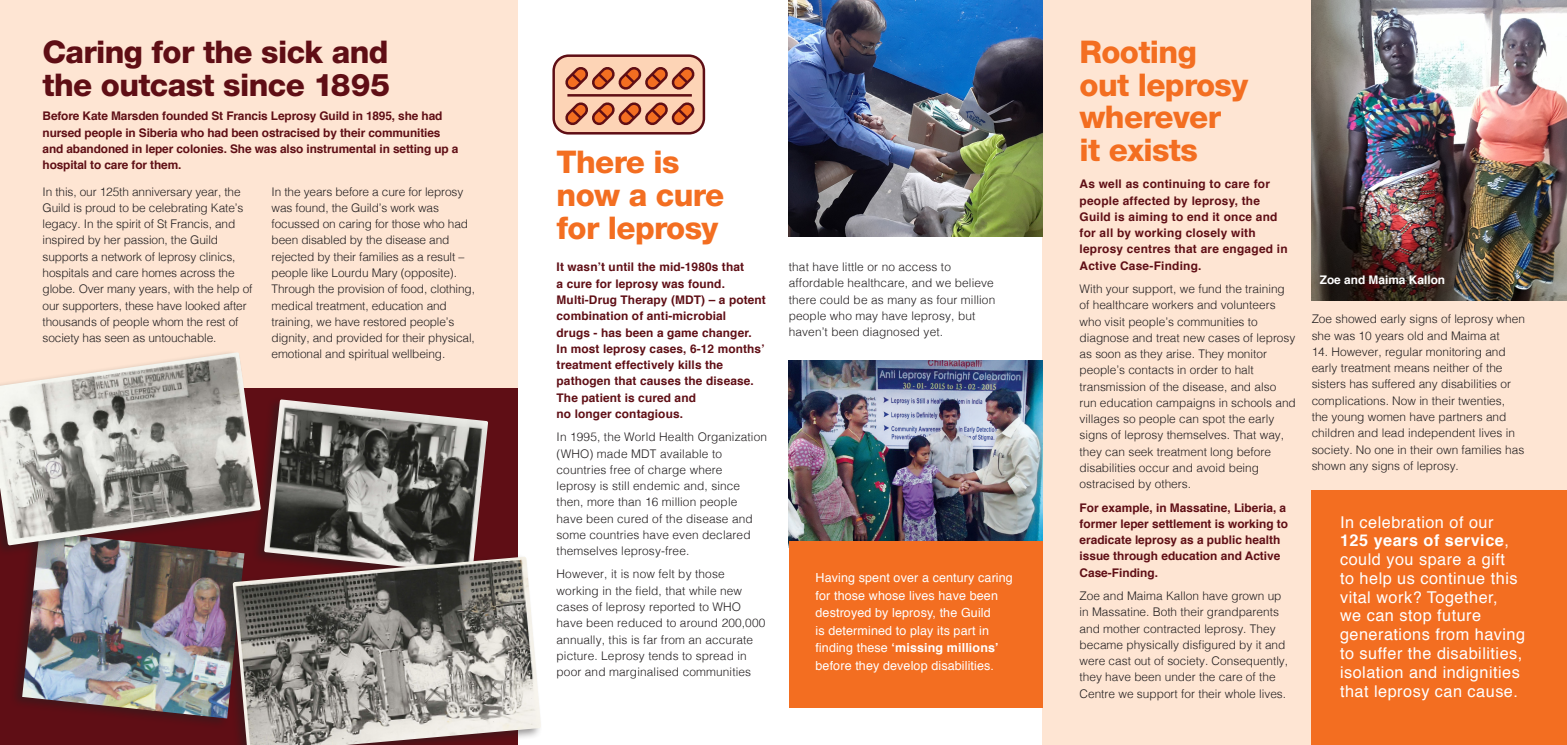
<style>
.page{position:relative;width:1567px;height:745px;background:#fff}
.page>*{position:absolute;margin:0;border:0;box-sizing:border-box;transform-origin:0 0}
.t1{font:800 31.25px/32.5px "Helvetica Neue";letter-spacing:-.02em;color:#f36e21}
.t2{font:800 31.25px/32.5px "Helvetica Neue";letter-spacing:-.02em;color:#5f0e15}
.t3{font:16.25px/18.8px "Helvetica";letter-spacing:.03em;color:#fff}
.t4{font:12.5px/17.5px "Helvetica";letter-spacing:.01em;color:#fff}
.t5{font:300 11.88px/16.2px "Helvetica";color:#231f20}
.t6{font:700 11.88px/16.2px "Helvetica";letter-spacing:.01em;color:#5f0e15}
.t7{font:700 11.88px/16.2px "Helvetica";letter-spacing:-.01em;color:#5f0e15}
.t8{font:700 11.88px "Helvetica";color:#fff}
.s1{font-weight:700}
</style>
<div class="page">
<div style="left:0;top:0;width:517px;height:744px;background:#fee5d3"></div>
<div style="left:1042px;top:0;width:524px;height:744px;background:#fee5d3"></div>
<div style="left:0;top:388px;width:517px;height:356px;background:#5f0e15"></div>
<div style="left:9px;top:528px;width:237px;height:201px;background:#231f20;opacity:.49"></div>
<img style="left:22px;top:556px;width:198px;height:162px">
<div style="left:251px;top:396px;width:238px;height:188px;background:#231f20;opacity:.49"></div>
<img style="left:264px;top:399px;width:224px;height:154px">
<div style="left:220px;top:553px;width:322px;height:191px;background:#231f20;opacity:.49"></div>
<img style="left:233px;top:556px;width:308px;height:188px">
<div style="left:0;top:349px;width:262px;height:207px;background:#231f20;opacity:.49"></div>
<img style="left:0;top:352px;width:261px;height:193px">
<img style="left:1311px;top:0;width:255px;height:300px">
<div style="left:1311px;top:490px;width:255px;height:254px;background:#f36e21"></div>
<img style="left:788px;top:0;width:254px;height:236px">
<div style="left:553px;top:56px;width:151px;height:77px;background:#fdd4b6;border-radius:15px"></div>
<div style="left:552px;top:54px;width:153px;height:80px;border:2px solid #5f0e15;border-radius:15px"></div>
<svg style="left:565px;top:102px;width:130px;height:24px"></svg>
<svg style="left:565px;top:67px;width:130px;height:23px"></svg>
<hr style="left:567px;top:94px;width:124px;height:2px;background:#5f0e15">
<img style="left:788px;top:360px;width:254px;height:181px">
<div style="left:788px;top:541px;width:254px;height:166px;background:#f36e21"></div>
<p class="t2" style="left:43px;top:35px;width:349px">Caring for the sick and the outcast since 1895</p>
<p class="t7" style="left:43px;top:108px;width:417px">Before Kate Marsden founded St Francis Leprosy Guild in 1895, she had nursed people in Siberia who had been ostracised by their communities and abandoned in leper colonies. She was also instrumental in setting up a hospital to care for them.</p>
<p class="t5" style="left:43px;top:182px;width:211px">In this, our 125th anniversary year, the Guild is proud to be celebrating Kate’s legacy. In the spirit of St Francis, and inspired by her passion, the Guild supports a network of leprosy clinics, hospitals and care homes across the globe. Over many years, with the help of our supporters, these have looked after thousands of people whom the rest of society has seen as untouchable.</p>
<p class="t5" style="left:271px;top:182px;width:205px">In the years before a cure for leprosy was found, the Guild’s work was focussed on caring for those who had been disabled by the disease and rejected by their families as a result – people like Lourdu Mary (opposite).<br>Through the provision of food, clothing, medical treatment, education and training, we have restored people’s dignity, and provided for their physical, emotional and spiritual wellbeing.</p>
<p class="t1" style="left:556px;top:146px;width:169px">There is now a cure for leprosy</p>
<p class="t6" style="left:556px;top:259px;width:211px">It wasn’t until the mid-1980s that<br>a cure for leprosy was found.<br>Multi-Drug Therapy (MDT) – a potent combination of anti-microbial<br>drugs - has been a game changer.<br>In most leprosy cases, 6-12 months’ treatment effectively kills the pathogen that causes the disease.<br>The patient is cured and<br>no longer contagious.</p>
<p class="t5" style="left:556px;top:428px;width:212px">In 1995, the World Health Organization (WHO) made MDT available to countries free of charge where<br>leprosy is still endemic and, since then, more than 16 million people<br>have been cured of the disease and some countries have even declared themselves leprosy-free.</p>
<p class="t5" style="left:556px;top:565px;width:210px">However, it is now felt by those working in the field, that while new cases of leprosy reported to WHO have been reduced to around 200,000 annually, this is far from an accurate picture. Leprosy tends to spread in poor and marginalised communities</p>
<p class="t5" style="left:788px;top:258px;width:208px">that have little or no access to affordable healthcare, and we believe there could be as many as four million people who may have leprosy, but haven’t been diagnosed yet.</p>
<p class="t4" style="left:815px;top:569px;width:199px">Having spent over a century caring for those whose lives have been destroyed by leprosy, the Guild<br>is determined to play its part in finding these <span class="s1">‘missing millions’ </span>before they develop disabilities.</p>
<p class="t1" style="left:1079px;top:35px;width:170px">Rooting out leprosy wherever it exists</p>
<p class="t6" style="left:1079px;top:176px;width:210px">As well as continuing to care for people affected by leprosy, the<br>Guild is aiming to end it once and for all by working closely with leprosy centres that are engaged in<br>Active Case-Finding.</p>
<p class="t5" style="left:1079px;top:279px;width:218px">With your support, we fund the training of healthcare workers and volunteers who visit people’s communities to diagnose and treat new cases of leprosy as soon as they arise. They monitor people’s contacts in order to halt transmission of the disease, and also run education campaigns in schools and villages so people can spot the early signs of leprosy themselves. That way, they can seek treatment long before disabilities occur and avoid being ostracised by others.</p>
<p class="t6" style="left:1079px;top:499px;width:210px">For example, in Massatine, Liberia, a former leper settlement is working to eradicate leprosy as a public health issue through education and Active<br>Case-Finding.</p>
<p class="t5" style="left:1079px;top:586px;width:210px">Zoe and Maima Kallon have grown up in Massatine. Both their grandparents and mother contracted leprosy. They became physically disfigured by it and were cast out of society. Consequently, they have been under the care of the Centre we support for their whole lives.</p>
<p class="t8" style="left:1319px;top:270px;width:127px">Zoe and Maima Kallon</p>
<p class="t5" style="left:1311px;top:310px;width:215px">Zoe showed early signs of leprosy when she was 10 years old and Maima at</p>
<p class="t5" style="left:1311px;top:342px;width:214px">14. However, regular monitoring and early treatment means neither of the sisters has suffered any disabilities or complications. Now in their twenties, the young women have partners and children and lead independent lives in society. No one in their own families has shown any signs of leprosy.</p>
<p class="t3" style="left:1339px;top:512px;width:187px">In celebration of our<br><span class="s1">125 years of service</span>, could you spare a gift<br>to help us continue this vital work? Together,<br>we can stop future generations from having to suffer the disabilities, isolation and indignities that leprosy can cause.</p>
</div>
